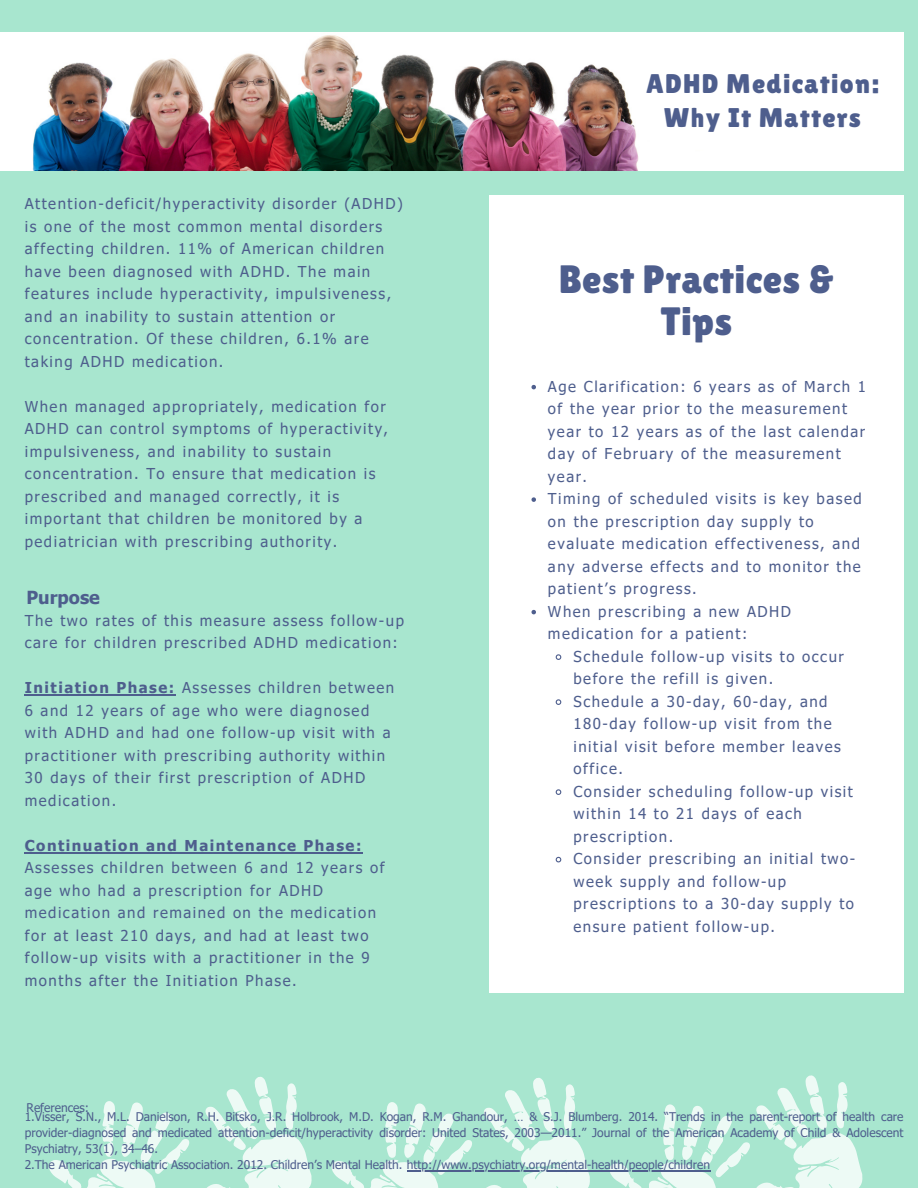
<style>
.page{position:relative;width:918px;height:1188px;background:#a8e6cf}
.page>*{position:absolute;margin:0;border:0;box-sizing:border-box;transform-origin:0 0}
.t1{font:39.45px/41.7px "Lilita One";letter-spacing:.01em;color:#4e5e8d;text-align:center}
.t2{font:27px/33.8px "Lilita One";letter-spacing:.05em;color:#4e5e8d;text-align:center}
.t3{font:700 18px "Tahoma";color:#4e5e8d}
.t4{font:15px/22.5px "Tahoma";letter-spacing:.1em;color:#4e5e8d}
.t5{font:12px/16px "Tahoma";color:#4e5e8d;text-align:justify}
.s1{font-weight:700}
</style>
<div class="page">
<div style="left:506px;top:33px;width:397px;height:138px;background:#fff"></div>
<svg style="left:49px;top:1101px;width:141px;height:87px"></svg>
<svg style="left:205px;top:1076px;width:268px;height:112px"></svg>
<svg style="left:480px;top:1075px;width:383px;height:113px"></svg>
<img style="left:0;top:33px;width:639px;height:138px">
<div style="left:490px;top:195px;width:414px;height:798px;background:#fff"></div>
<svg style="left:531px;top:385px;width:5px;height:4px"></svg>
<svg style="left:531px;top:497px;width:5px;height:5px"></svg>
<svg style="left:531px;top:610px;width:5px;height:4px"></svg>
<svg style="left:555px;top:654px;width:7px;height:6px"></svg>
<svg style="left:555px;top:699px;width:7px;height:6px"></svg>
<svg style="left:555px;top:789px;width:7px;height:6px"></svg>
<svg style="left:555px;top:856px;width:7px;height:7px"></svg>
<hr style="left:25px;top:695px;width:151px;height:1px;background:#4e5e8d">
<hr style="left:25px;top:852px;width:338px;height:1px;background:#4e5e8d">
<hr style="left:407px;top:1170px;width:303px;height:1px;background:#4e5e8d">
<p class="t4" style="left:25px;top:192px;width:379px">Attention-deficit/hyperactivity disorder (ADHD) is one of the most common mental disorders affecting children. 11% of American children have been diagnosed with ADHD. The main features include hyperactivity, impulsiveness, and an inability to sustain attention or concentration. Of these children, 6.1% are taking ADHD medication.</p>
<p class="t4" style="left:25px;top:395px;width:365px">When managed appropriately, medication for ADHD can control symptoms of hyperactivity, impulsiveness, and inability to sustain concentration. To ensure that medication is prescribed and managed correctly, it is important that children be monitored by a pediatrician with prescribing authority.</p>
<p class="t3" style="left:26px;top:586px;width:75px">Purpose</p>
<p class="t4" style="left:25px;top:609px;width:381px">The two rates of this measure assess follow-up care for children prescribed ADHD medication:</p>
<p class="t4" style="left:25px;top:676px;width:371px"><span class="s1">Initiation Phase:</span> Assesses children between 6 and 12 years of age who were diagnosed with ADHD and had one follow-up visit with a practitioner with prescribing authority within 30 days of their first prescription of ADHD medication.</p>
<p class="t4" style="left:25px;top:834px;width:361px"><span class="s1">Continuation and Maintenance Phase:<br></span>Assesses children between 6 and 12 years of age who had a prescription for ADHD medication and remained on the medication for at least 210 days, and had at least two follow-up visits with a practitioner in the 9 months after the Initiation Phase.</p>
<p class="t2" style="left:646px;top:67px;width:234px">ADHD Medication:<br>Why It Matters</p>
<p class="t1" style="left:558px;top:259px;width:278px">Best Practices &amp;<br>Tips</p>
<p class="t4" style="left:548px;top:374px;width:320px">Age Clarification: 6 years as of March 1 of the year prior to the measurement year to 12 years as of the last calendar day of February of the measurement year.</p>
<p class="t4" style="left:548px;top:487px;width:315px">Timing of scheduled visits is key based on the prescription day supply to evaluate medication effectiveness, and any adverse effects and to monitor the patient’s progress.</p>
<p class="t4" style="left:548px;top:599px;width:244px">When prescribing a new ADHD medication for a patient:</p>
<p class="t4" style="left:573px;top:644px;width:272px">Schedule follow-up visits to occur before the refill is given.</p>
<p class="t4" style="left:573px;top:689px;width:269px">Schedule a 30-day, 60-day, and<br>180-day follow-up visit from the initial visit before member leaves office.</p>
<p class="t4" style="left:573px;top:779px;width:281px">Consider scheduling follow-up visit within 14 to 21 days of each prescription.</p>
<p class="t4" style="left:573px;top:847px;width:283px">Consider prescribing an initial two&shy;week supply and follow-up prescriptions to a 30-day supply to ensure patient follow-up.</p>
<p class="t5" style="left:27px;top:1099px;width:64px">References:</p>
<p class="t5" style="left:25px;top:1108px;width:880px">1.Visser, S.N., M.L. Danielson, R.H. Bitsko, J.R. Holbrook, M.D. Kogan, R.M. Ghandour, … &amp; S.J. Blumberg. 2014. “Trends in the parent-report of health care provider-diagnosed and medicated attention-deficit/hyperactivity disorder: United States, 2003—2011.” Journal of the American Academy of Child &amp; Adolescent Psychiatry, 53(1), 34–46.</p>
<p class="t5" style="left:25px;top:1156px;width:687px">2.The American Psychiatric Association. 2012. Children’s Mental Health. http://www.psychiatry.org/mental-health/people/children</p>
</div>
